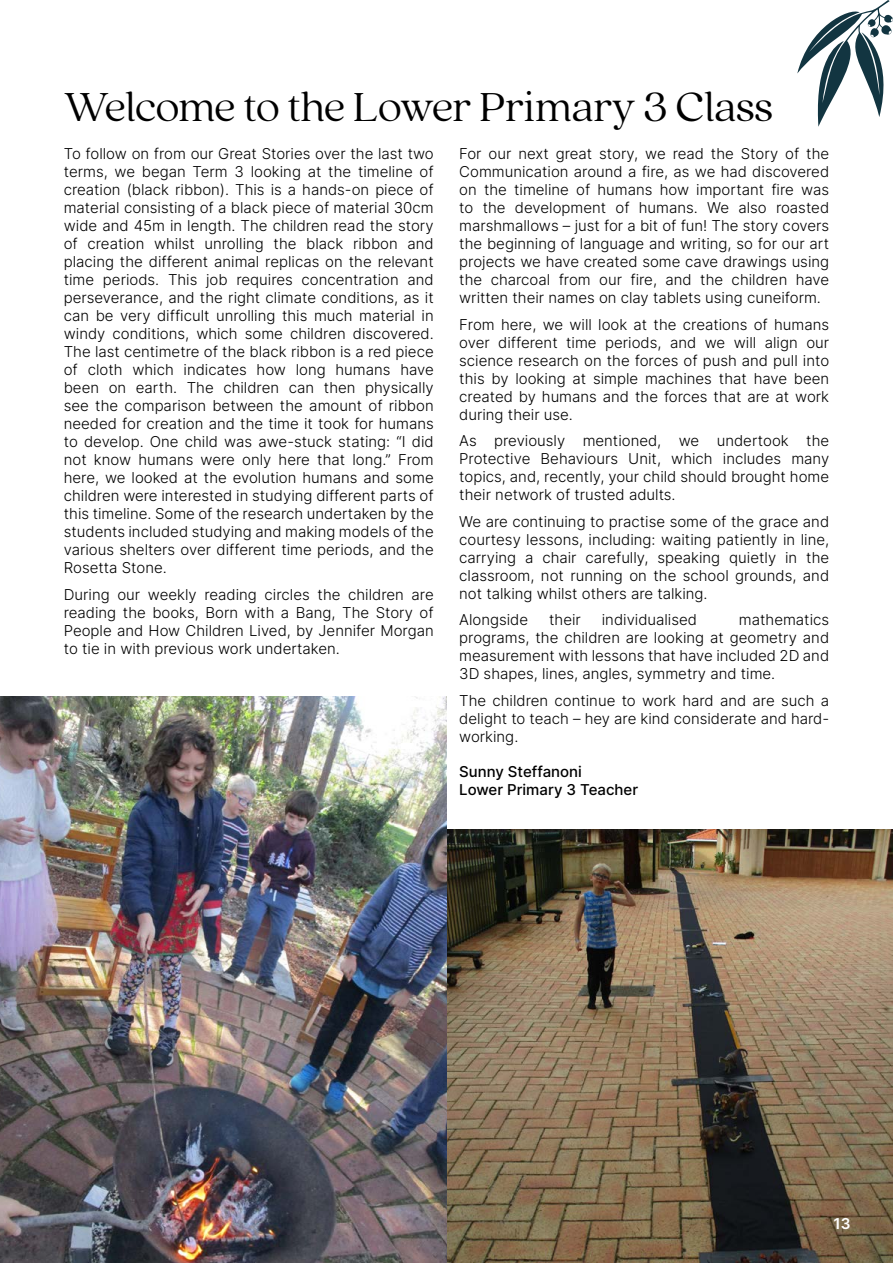
<style>
.page{position:relative;width:893px;height:1263px;background:#fff}
.page>*{position:absolute;margin:0;border:0;box-sizing:border-box;transform-origin:0 0}
.t1{font:300 45px "Quincy CF";color:#000}
.t2{font:300 15px/18px "Inter";color:#000;text-align:justify}
.t3{font:500 15px/18px "Inter";color:#000}
.t4{font:600 15px "Inter";color:#fff}
</style>
<div class="page">
<svg style="left:797px;top:0;width:96px;height:127px"></svg>
<img style="left:446px;top:830px;width:447px;height:433px">
<img style="left:0;top:697px;width:446px;height:566px">
<h1 class="t1" style="left:64px;top:81px;width:711px">Welcome to the Lower Primary 3 Class</h1>
<p class="t2" style="left:64px;top:144px;width:371px">To follow on from our Great Stories over the last two terms, we began Term 3 looking at the timeline of creation (black ribbon). This is a hands-on piece of material consisting of a black piece of material 30cm wide and 45m in length. The children read the story of creation whilst unrolling the black ribbon and placing the different animal replicas on the relevant time periods. This job requires concentration and perseverance, and the right climate conditions, as it can be very difficult unrolling this much material in windy conditions, which some children discovered.<br>The last centimetre of the black ribbon is a red piece of cloth which indicates how long humans have been on earth. The children can then physically see the comparison between the amount of ribbon needed for creation and the time it took for humans to develop. One child was awe-stuck stating: “I did not know humans were only here that long.” From here, we looked at the evolution humans and some children were interested in studying different parts of this timeline. Some of the research undertaken by the students included studying and making models of the various shelters over different time periods, and the Rosetta Stone.</p>
<p class="t2" style="left:64px;top:585px;width:371px">During our weekly reading circles the children are reading the books, Born with a Bang, The Story of People and How Children Lived, by Jennifer Morgan to tie in with previous work undertaken.</p>
<p class="t2" style="left:459px;top:144px;width:371px">For our next great story, we read the Story of the Communication around a fire, as we had discovered on the timeline of humans how important fire was to the development of humans. We also roasted marshmallows – just for a bit of fun! The story covers the beginning of language and writing, so for our art projects we have created some cave drawings using the charcoal from our fire, and the children have written their names on clay tablets using cuneiform.</p>
<p class="t2" style="left:459px;top:315px;width:371px">From here, we will look at the creations of humans over different time periods, and we will align our science research on the forces of push and pull into this by looking at simple machines that have been created by humans and the forces that are at work during their use.</p>
<p class="t2" style="left:459px;top:431px;width:371px">As previously mentioned, we undertook the Protective Behaviours Unit, which includes many topics, and, recently, your child should brought home their network of trusted adults.</p>
<p class="t2" style="left:459px;top:512px;width:371px">We are continuing to practise some of the grace and courtesy lessons, including: waiting patiently in line, carrying a chair carefully, speaking quietly in the classroom, not running on the school grounds, and not talking whilst others are talking.</p>
<p class="t2" style="left:459px;top:610px;width:70px">Alongside</p>
<p class="t2" style="left:549px;top:610px;width:33px">their</p>
<p class="t2" style="left:602px;top:610px;width:97px">individualised</p>
<p class="t2" style="left:459px;top:610px;width:371px;text-indent:280px">mathematics programs, the children are looking at geometry and measurement with lessons that have included 2D and 3D shapes, lines, angles, symmetry and time.</p>
<p class="t2" style="left:459px;top:691px;width:371px">The children continue to work hard and are such a delight to teach – hey are kind considerate and hard&shy;working.</p>
<p class="t3" style="left:459px;top:762px;width:180px">Sunny Steffanoni<br>Lower Primary 3 Teacher</p>
<p class="t4" style="left:833px;top:1212px;width:18px">13</p>
</div>
